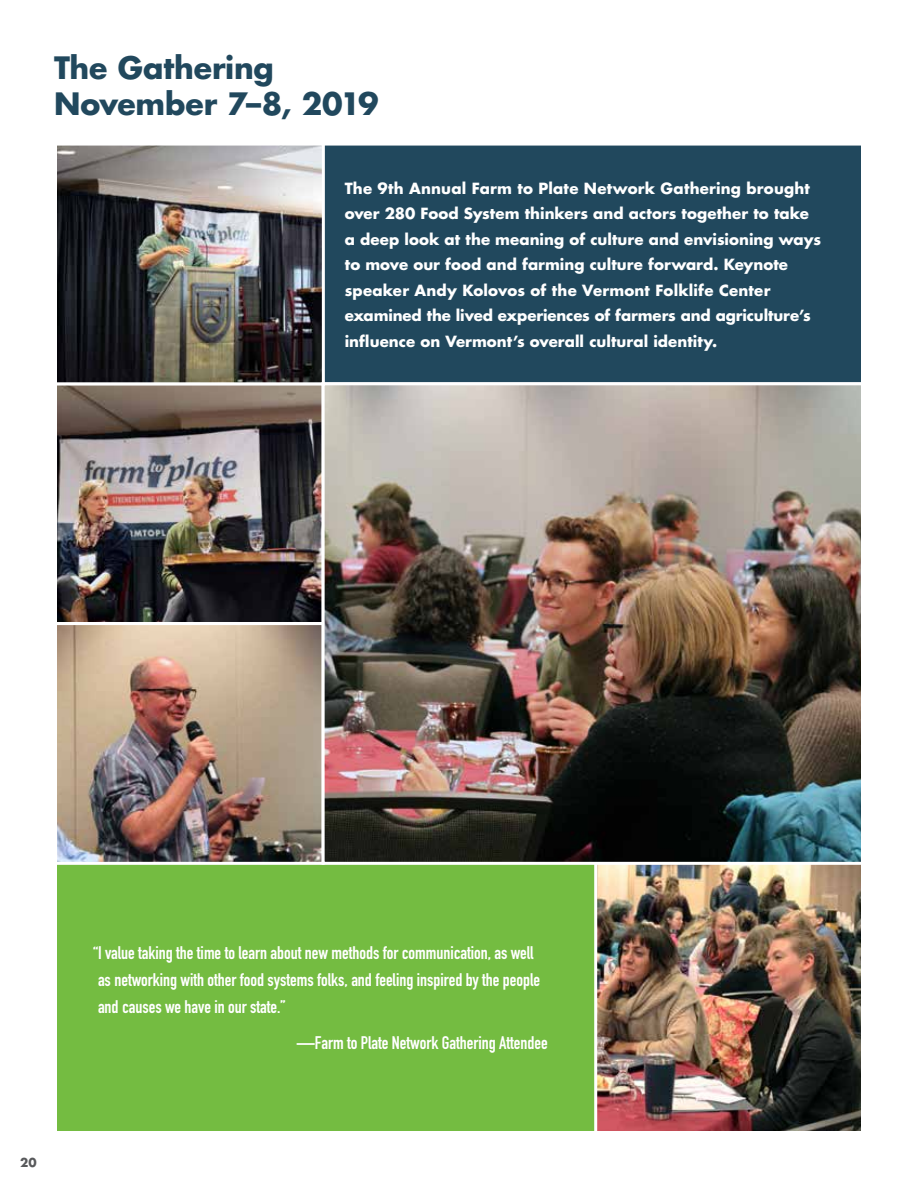
<style>
.page{position:relative;width:918px;height:1188px;background:#fff}
.page>*{position:absolute;margin:0;border:0;box-sizing:border-box;transform-origin:0 0}
.t1{font:700 30px/36px "Futura Std";letter-spacing:-.005em;color:#21485d}
.t2{font:700 18px/27px "DIN Condensed";color:#fff}
.t3{font:700 15px/25.5px "Futura Std";letter-spacing:.005em;color:#fff}
.t4{font:700 12px "Futura Std";color:#58595b}
</style>
<div class="page">
<img style="left:597px;top:865px;width:263px;height:265px">
<div style="left:592px;top:861px;width:272px;height:273px;border:3px solid #fff"></div>
<div style="left:56px;top:862px;width:540px;height:270px;background:#74bc41"></div>
<div style="left:54px;top:861px;width:543px;height:273px;border:3px solid #fff"></div>
<div style="left:322px;top:144px;width:540px;height:240px;background:#21485d"></div>
<div style="left:321px;top:143px;width:543px;height:242px;border:3px solid #fff"></div>
<img style="left:58px;top:147px;width:263px;height:714px">
<div style="left:54px;top:382px;width:271px;height:243px;border:3px solid #fff"></div>
<div style="left:54px;top:622px;width:271px;height:243px;border:3px solid #fff"></div>
<div style="left:54px;top:143px;width:271px;height:242px;border:3px solid #fff"></div>
<img style="left:326px;top:386px;width:534px;height:475px">
<div style="left:322px;top:382px;width:542px;height:483px;border:3px solid #fff"></div>
<h1 class="t1" style="left:54px;top:49px;width:326px">The Gathering<br>November 7–8, 2019</h1>
<p class="t3" style="left:345px;top:175px;width:478px">The 9th Annual Farm to Plate Network Gathering brought over 280 Food System thinkers and actors together to take a deep look at the meaning of culture and envisioning ways to move our food and farming culture forward. Keynote speaker Andy Kolovos of the Vermont Folklife Center examined the lived experiences of farmers and agriculture’s influence on Vermont’s overall cultural identity.</p>
<p class="t4" style="left:20px;top:1155px;width:18px">20</p>
<p class="t2" style="left:93px;top:939px;width:449px">“I value taking the time to learn about new methods for communication, as well as networking with other food systems folks, and feeling inspired by the people and causes we have in our state.”</p>
<p class="t2" style="left:297px;top:1029px;width:252px">—Farm to Plate Network Gathering Attendee</p>
</div>
